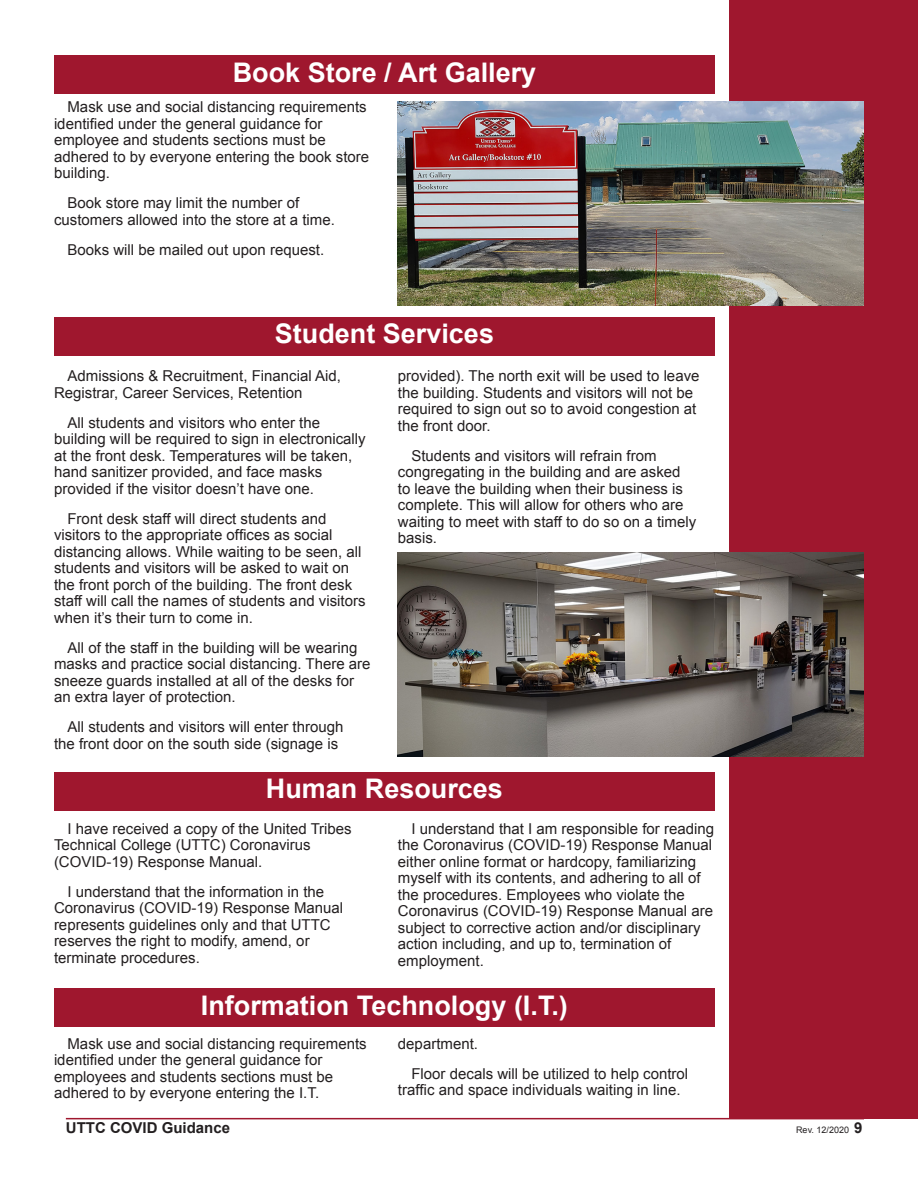
<style>
.page{position:relative;width:918px;height:1188px;background:#fff}
.page>*{position:absolute;margin:0;border:0;box-sizing:border-box;transform-origin:0 0}
.t1{font:700 27px "Arial";color:#fff}
.TEXT{font:15px/16.5px "Arial";color:#231f20}
.t2{font:700 15px "Arial";color:#231f20}
.t3{font:9px "Arial";color:#231f20}
.s1{font-weight:700;font-size:15px}
</style>
<div class="page">
<hr style="left:66px;top:1118px;width:798px;height:1px;background:#9f172e">
<div style="left:729px;top:0;width:189px;height:1119px;background:#9f172e"></div>
<img style="left:398px;top:553px;width:466px;height:204px">
<img style="left:398px;top:102px;width:466px;height:204px">
<div style="left:54px;top:55px;width:661px;height:39px;background:#9f172e"></div>
<div style="left:54px;top:317px;width:661px;height:39px;background:#9f172e"></div>
<div style="left:54px;top:772px;width:661px;height:39px;background:#9f172e"></div>
<div style="left:54px;top:988px;width:661px;height:39px;background:#9f172e"></div>
<p class="t1" style="left:233px;top:55px;width:305px">Book Store / Art Gallery</p>
<p class="TEXT" style="left:54px;top:99px;width:317px;text-indent:14px">Mask use and social distancing requirements identified under the general guidance for employee and students sections must be adhered to by everyone entering the book store building.</p>
<p class="TEXT" style="left:54px;top:195px;width:282px;text-indent:14px">Book store may limit the number of customers allowed into the store at a time.</p>
<p class="TEXT" style="left:68px;top:242px;width:258px">Books will be mailed out upon request.</p>
<p class="t1" style="left:275px;top:316px;width:221px">Student Services</p>
<p class="TEXT" style="left:54px;top:368px;width:288px;text-indent:14px">Admissions &amp; Recruitment, Financial Aid,<br>Registrar, Career Services, Retention</p>
<p class="TEXT" style="left:54px;top:415px;width:313px;text-indent:14px">All students and visitors who enter the building will be required to sign in electronically at the front desk. Temperatures will be taken, hand sanitizer provided, and face masks provided if the visitor doesn’t have one.</p>
<p class="TEXT" style="left:54px;top:511px;width:313px;text-indent:14px">Front desk staff will direct students and visitors to the appropriate offices as social distancing allows. While waiting to be seen, all students and visitors will be asked to wait on the front porch of the building. The front desk staff will call the names of students and visitors when it’s their turn to come in.</p>
<p class="TEXT" style="left:54px;top:640px;width:318px;text-indent:14px">All of the staff in the building will be wearing masks and practice social distancing. There are sneeze guards installed at all of the desks for an extra layer of protection.</p>
<p class="TEXT" style="left:54px;top:719px;width:291px;text-indent:14px">All students and visitors will enter through the front door on the south side (signage is</p>
<p class="TEXT" style="left:398px;top:368px;width:303px">provided). The north exit will be used to leave the building. Students and visitors will not be required to sign out so to avoid congestion at the front door.</p>
<p class="TEXT" style="left:398px;top:448px;width:300px;text-indent:14px">Students and visitors will refrain from congregating in the building and are asked to leave the building when their business is complete. This will allow for others who are waiting to meet with staff to do so on a timely basis.</p>
<p class="t1" style="left:266px;top:771px;width:239px">Human Resources</p>
<p class="TEXT" style="left:54px;top:821px;width:299px;text-indent:14px">I have received a copy of the United Tribes<br>Technical College (UTTC) Coronavirus (COVID-19) Response Manual.</p>
<p class="TEXT" style="left:54px;top:884px;width:291px;text-indent:14px">I understand that the information in the Coronavirus (COVID-19) Response Manual represents guidelines only and that UTTC reserves the right to modify, amend, or terminate procedures.</p>
<p class="TEXT" style="left:398px;top:821px;width:318px;text-indent:14px">I understand that I am responsible for reading the Coronavirus (COVID-19) Response Manual either online format or hardcopy, familiarizing myself with its contents, and adhering to all of the procedures. Employees who violate the Coronavirus (COVID-19) Response Manual are subject to corrective action and/or disciplinary action including, and up to, termination of employment.</p>
<p class="t1" style="left:201px;top:987px;width:368px">Information Technology (I.T.)</p>
<p class="TEXT" style="left:54px;top:1035px;width:314px;text-indent:14px">Mask use and social distancing requirements identified under the general guidance for employees and students sections must be adhered to by everyone entering the I.T.</p>
<p class="TEXT" style="left:398px;top:1035px;width:82px">department.</p>
<p class="TEXT" style="left:398px;top:1065px;width:292px;text-indent:14px">Floor decals will be utilized to help control traffic and space individuals waiting in line.</p>
<p class="t2" style="left:66px;top:1118px;width:166px">UTTC COVID Guidance</p>
<p class="t3" style="left:796px;top:1124px;width:68px">Rev. 12/2020 <span class="s1">9</span></p>
</div>
